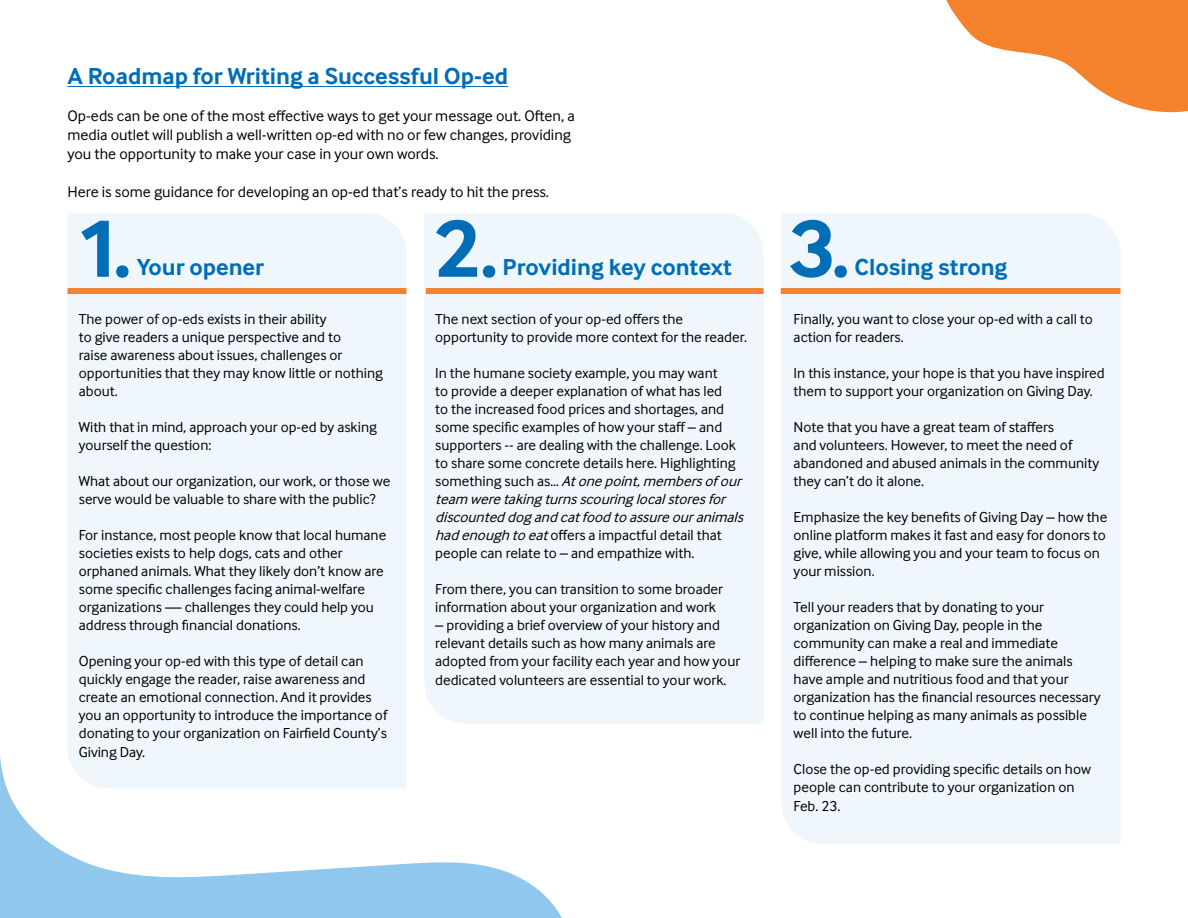
<style>
.page{position:relative;width:1188px;height:918px;background:#fff}
.page>*{position:absolute;margin:0;border:0;box-sizing:border-box;transform-origin:0 0}
.t1{font:700 84.6px "Inter Face Typo";color:#006eb6}
.t2{font:700 24px "Inter Face Typo";color:#006eb6}
.t3{font:15.75px/18.9px "Inter Face Typo";color:#000}
.t4{font:15px/18px "Inter Face Typo";color:#000}
.s1{font-style:italic}
</style>
<div class="page">
<div style="left:782px;top:213px;width:338px;height:631px;background:#eff7fc"></div>
<div style="left:425px;top:213px;width:338px;height:510px;background:#eff7fc"></div>
<div style="left:68px;top:213px;width:338px;height:428px;background:#eff7fc"></div>
<svg style="left:0;top:641px;width:564px;height:277px"></svg>
<svg style="left:946px;top:0;width:242px;height:113px"></svg>
<hr style="left:68px;top:86px;width:440px;height:1px;background:#006eb6">
<div style="left:68px;top:288px;width:338px;height:6px;background:#f4812d"></div>
<div style="left:426px;top:288px;width:338px;height:6px;background:#f4812d"></div>
<div style="left:781px;top:288px;width:340px;height:6px;background:#f4812d"></div>
<p class="t2" style="left:68px;top:62px;width:442px">A Roadmap for Writing a Successful Op-ed</p>
<p class="t3" style="left:68px;top:107px;width:509px">Op-eds can be one of the most effective ways to get your message out. Often, a media outlet will publish a well-written op-ed with no or few changes, providing you the opportunity to make your case in your own words.</p>
<p class="t3" style="left:68px;top:182px;width:483px">Here is some guidance for developing an op-ed that’s ready to hit the press.</p>
<p class="t1" style="left:76px;top:200px;width:58px">1.</p>
<p class="t2" style="left:137px;top:253px;width:129px">Your opener</p>
<p class="t4" style="left:79px;top:310px;width:306px">The power of op-eds exists in their ability<br>to give readers a unique perspective and to<br>raise awareness about issues, challenges or opportunities that they may know little or nothing about.</p>
<p class="t4" style="left:79px;top:418px;width:300px">With that in mind, approach your op-ed by asking yourself the question:</p>
<p class="t4" style="left:79px;top:472px;width:313px">What about our organization, our work, or those we serve would be valuable to share with the public?</p>
<p class="t4" style="left:79px;top:526px;width:309px">For instance, most people know that local humane societies exists to help dogs, cats and other orphaned animals. What they likely don’t know are some specific challenges facing animal-welfare organizations — challenges they could help you address through financial donations.</p>
<p class="t4" style="left:79px;top:652px;width:310px">Opening your op-ed with this type of detail can quickly engage the reader, raise awareness and create an emotional connection. And it provides you an opportunity to introduce the importance of donating to your organization on Fairfield County’s Giving Day.</p>
<p class="t1" style="left:434px;top:200px;width:66px">2.</p>
<p class="t2" style="left:503px;top:253px;width:231px">Providing key context</p>
<p class="t4" style="left:435px;top:310px;width:313px">The next section of your op-ed offers the opportunity to provide more context for the reader.</p>
<p class="t4" style="left:435px;top:364px;width:314px">In the humane society example, you may want<br>to provide a deeper explanation of what has led<br>to the increased food prices and shortages, and some specific examples of how your staff – and supporters -- are dealing with the challenge. Look to share some concrete details here. Highlighting<br>s o m e t h i n g s u c h a s … <span class="s1">Atonepoint,membersof our team weretakingturnsscouringlocalstoresfor discounteddogandcatfoodtoassureouranimals hadenoughtoeat</span>offers a impactful detail that people can relate to – and empathize with.</p>
<p class="t4" style="left:435px;top:580px;width:289px">From there, you can transition to some broader information about your organization and work</p>
<p class="t4" style="left:435px;top:616px;width:307px">– providing a brief overview of your history and relevant details such as how many animals are adopted from your facility each year and how your dedicated volunteers are essential to your work.</p>
<p class="t1" style="left:789px;top:200px;width:63px">3.</p>
<p class="t2" style="left:855px;top:253px;width:154px">Closing strong</p>
<p class="t4" style="left:794px;top:310px;width:301px">Finally, you want to close your op-ed with a call to action for readers.</p>
<p class="t4" style="left:794px;top:364px;width:313px">In this instance, your hope is that you have inspired them to support your organization on Giving Day.</p>
<p class="t4" style="left:794px;top:418px;width:307px">Note that you have a great team of staffers<br>and volunteers. However, to meet the need of abandoned and abused animals in the community they can’t do it alone.</p>
<p class="t4" style="left:794px;top:508px;width:315px">Emphasize the key benefits of Giving Day – how the online platform makes it fast and easy for donors to give, while allowing you and your team to focus on your mission.</p>
<p class="t4" style="left:794px;top:598px;width:308px">Tell your readers that by donating to your organization on Giving Day, people in the community can make a real and immediate difference – helping to make sure the animals have ample and nutritious food and that your organization has the financial resources necessary to continue helping as many animals as possible well into the future.</p>
<p class="t4" style="left:794px;top:760px;width:299px;line-height:18.5px">Close the op-ed providing specific details on how people can contribute to your organization on<br>Feb. 23.</p>
</div>
